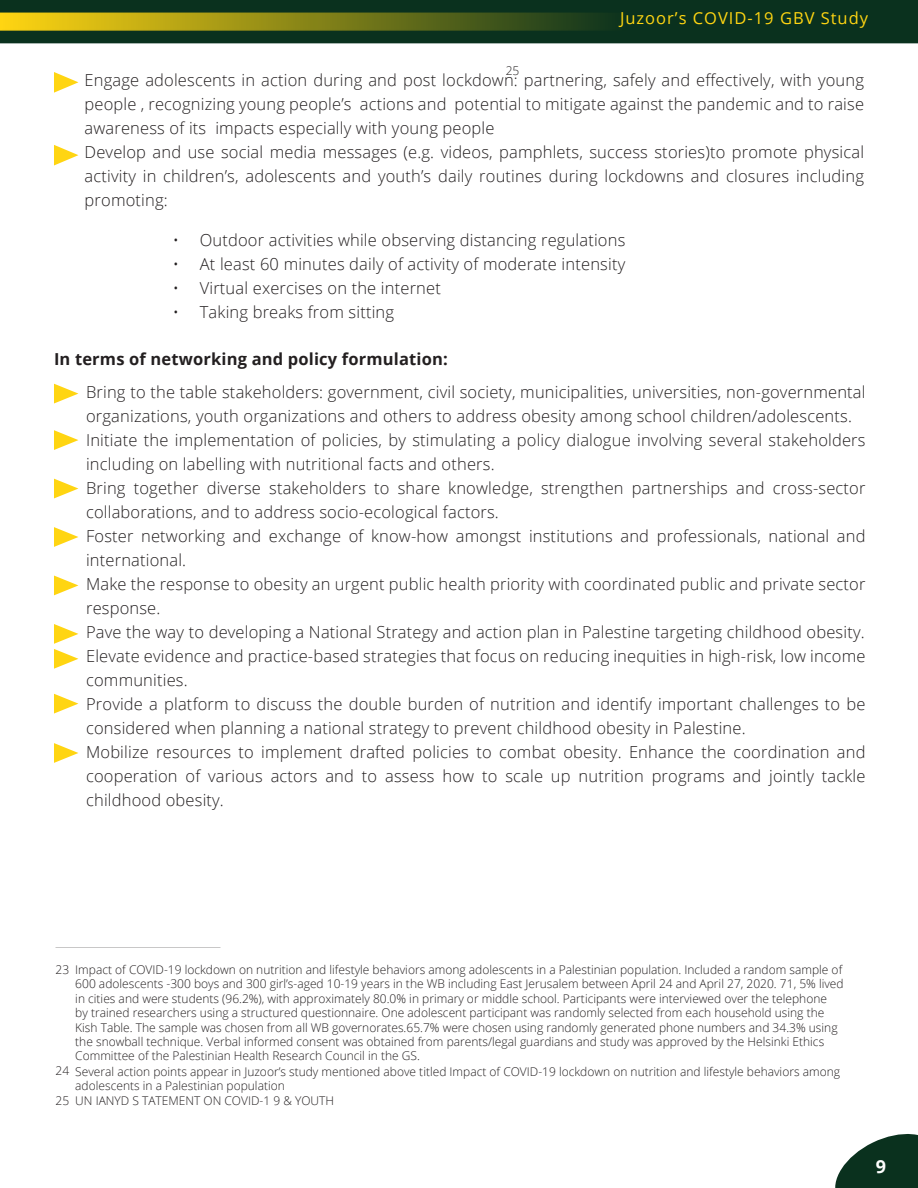
<style>
.page{position:relative;width:918px;height:1188px;background:#fff}
.page>*{position:absolute;margin:0;border:0;box-sizing:border-box;transform-origin:0 0}
.t1{font:700 18px "Open Sans";color:#fff}
.t2{font:300 16.5px/24px "Open Sans";letter-spacing:.01em;color:#231f20}
.t3{font:16.5px "Open Sans";letter-spacing:.06em;color:#ffd512}
.t4{font:700 16.5px "Open Sans";letter-spacing:.01em;color:#231f20}
.t5{font:300 12px/14.4px "Open Sans";color:#231f20}
</style>
<div class="page">
<svg style="left:835px;top:1134px;width:83px;height:54px"></svg>
<div style="left:0;top:0;width:918px;height:43px;background:#0a311e"></div>
<div style="left:0;top:13px;width:627px;height:18px;background:linear-gradient(to right,#ffd512,#0b321d);border:2px solid #ffd512"></div>
<svg style="left:54px;top:72px;width:24px;height:21px"></svg>
<svg style="left:54px;top:145px;width:24px;height:20px"></svg>
<svg style="left:54px;top:384px;width:24px;height:20px"></svg>
<svg style="left:54px;top:430px;width:24px;height:20px"></svg>
<svg style="left:54px;top:479px;width:24px;height:19px"></svg>
<svg style="left:54px;top:527px;width:24px;height:20px"></svg>
<svg style="left:54px;top:576px;width:24px;height:19px"></svg>
<svg style="left:54px;top:624px;width:24px;height:45px"></svg>
<svg style="left:54px;top:694px;width:24px;height:20px"></svg>
<svg style="left:54px;top:743px;width:24px;height:20px"></svg>
<p class="t3" style="left:620px;top:7px;width:250px">Juzoor’s COVID-19 GBV Study</p>
<p class="t3" style="left:459px;top:8px;width:387px">Impact of COVID-19 on Adolescent Behaviors</p>
<p class="t5" style="left:506px;top:63px;width:15px">25</p>
<p class="t2" style="left:85px;top:68px;width:781px;text-align:justify">Engage adolescents in action during and post lockdown: partnering, safely and effectively, with young people , recognizing young people’s actions and potential to mitigate against the pandemic and to raise awareness of its impacts especially with young people</p>
<p class="t2" style="left:85px;top:140px;width:781px;text-align:justify">Develop and use social media messages (e.g. videos, pamphlets, success stories)to promote physical activity in children’s, adolescents and youth’s daily routines during lockdowns and closures including promoting:</p>
<p class="t2" style="left:173px;top:228px;width:454px">• Outdoor activities while observing distancing regulations</p>
<p class="t2" style="left:173px;top:252px;width:454px">• At least 60 minutes daily of activity of moderate intensity</p>
<p class="t2" style="left:173px;top:276px;width:270px">• Virtual exercises on the internet</p>
<p class="t2" style="left:173px;top:300px;width:223px">• Taking breaks from sitting</p>
<p class="t4" style="left:54px;top:348px;width:395px">In terms of networking and policy formulation:</p>
<p class="t2" style="left:86px;top:379px;width:781px">Bring to the table stakeholders: government, civil society, municipalities, universities, non-governmental organizations, youth organizations and others to address obesity among school children/adolescents.</p>
<p class="t2" style="left:86px;top:427px;width:781px">Initiate the implementation of policies, by stimulating a policy dialogue involving several stakeholders including on labelling with nutritional facts and others.</p>
<p class="t2" style="left:86px;top:475px;width:781px">Bring together diverse stakeholders to share knowledge, strengthen partnerships and cross-sector collaborations, and to address socio-ecological factors.</p>
<p class="t2" style="left:86px;top:523px;width:781px">Foster networking and exchange of know-how amongst institutions and professionals, national and international.</p>
<p class="t2" style="left:86px;top:571px;width:781px">Make the response to obesity an urgent public health priority with coordinated public and private sector response.</p>
<p class="t2" style="left:86px;top:619px;width:780px">Pave the way to developing a National Strategy and action plan in Palestine targeting childhood obesity.</p>
<p class="t2" style="left:86px;top:643px;width:781px">Elevate evidence and practice-based strategies that focus on reducing inequities in high-risk, low income communities.</p>
<p class="t2" style="left:86px;top:691px;width:781px">Provide a platform to discuss the double burden of nutrition and identify important challenges to be considered when planning a national strategy to prevent childhood obesity in Palestine.</p>
<p class="t2" style="left:86px;top:739px;width:781px;text-align:justify">Mobilize resources to implement drafted policies to combat obesity. Enhance the coordination and cooperation of various actors and to assess how to scale up nutrition programs and jointly tackle childhood obesity.</p>
<p class="t5" style="left:75px;top:962px;width:770px">Impact of COVID-19 lockdown on nutrition and lifestyle behaviors among adolescents in a Palestinian population. Included a random sample of 600 adolescents -300 boys and 300 girl’s-aged 10-19 years in the WB including East Jerusalem between April 24 and April 27, 2020. 71, 5% lived in cities and were students (96.2%), with approximately 80.0% in primary or middle school. Participants were interviewed over the telephone<br>by trained researchers using a structured questionnaire. One adolescent participant was randomly selected from each household using the Kish Table. The sample was chosen from all WB governorates.65.7% were chosen using randomly generated phone numbers and 34.3% using the snowball technique. Verbal informed consent was obtained from parents/legal guardians and study was approved by the Helsinki Ethics Committee of the Palestinian Health Research Council in the GS.</p>
<p class="t5" style="left:56px;top:962px;width:15px">23</p>
<p class="t5" style="left:56px;top:1064px;width:15px">24</p>
<p class="t5" style="left:75px;top:1064px;width:766px">Several action points appear in Juzoor’s study mentioned above titled Impact of COVID-19 lockdown on nutrition and lifestyle behaviors among adolescents in a Palestinian population</p>
<p class="t5" style="left:56px;top:1094px;width:15px">25</p>
<p class="t5" style="left:75px;top:1094px;width:260px">UN IANYD S TATEMENT ON COVID-1 9 &amp; YOUTH</p>
<p class="t1" style="left:876px;top:1153px;width:12px">9</p>
</div>
